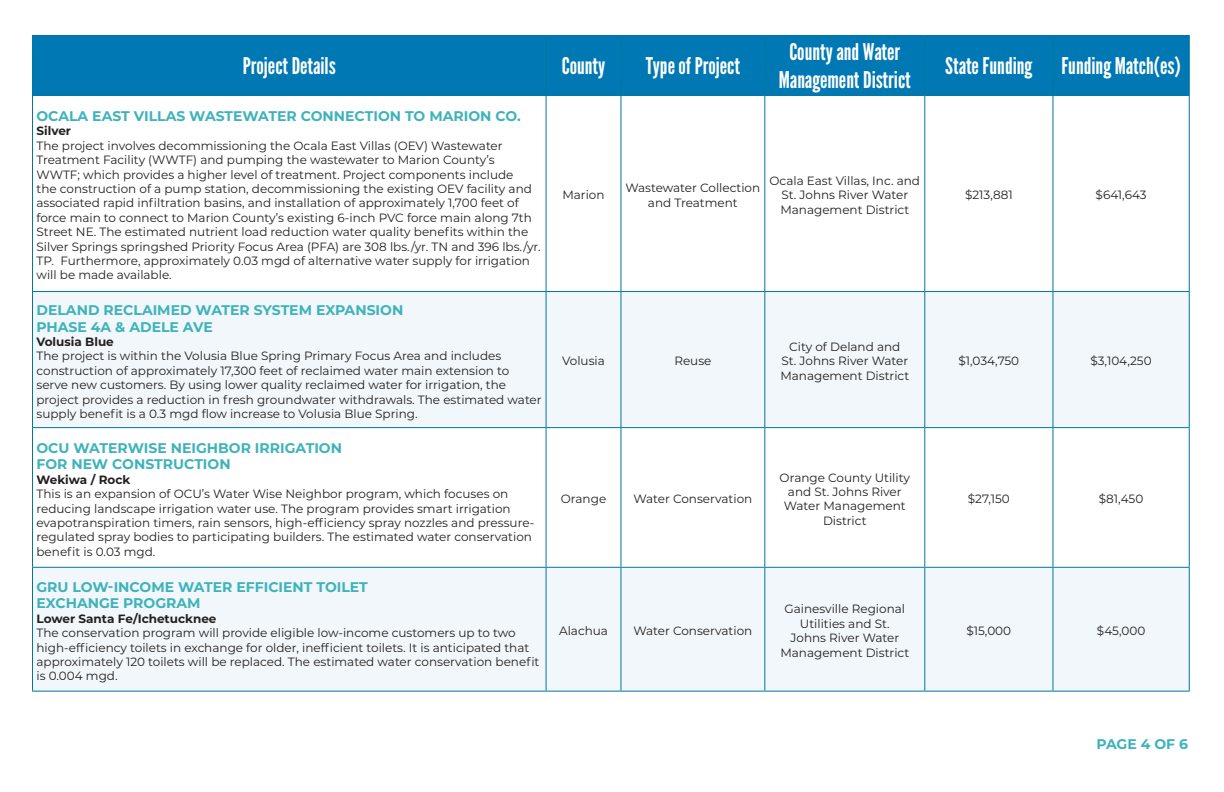
<style>
.page{position:relative;width:1224px;height:792px;background:#fff}
.page>*{position:absolute;margin:0;border:0;box-sizing:border-box;transform-origin:0 0}
.t1{font:23px "League Gothic";color:#fff}
.t2{font:700 14px "Montserrat";color:#3eb3bb}
.t3{font:12px/14.4px "Montserrat";color:#231f20;text-align:center}
.t4{font:700 12px "Montserrat";color:#231f20}
</style>
<div class="page">
<div style="left:33px;top:36px;width:1156px;height:59px;background:#0078b4"></div>
<svg style="left:33px;top:292px;width:1156px;height:399px;fill:#f1f7fa"></svg>
<hr style="left:32px;top:35px;width:514px;height:1px;background:#00779d">
<hr style="left:32px;top:36px;width:1px;height:59px;background:#00779d">
<hr style="left:546px;top:35px;width:75px;height:1px;background:#00779d">
<hr style="left:546px;top:36px;width:1px;height:59px;background:#00779d">
<hr style="left:621px;top:35px;width:144px;height:1px;background:#00779d">
<hr style="left:620px;top:36px;width:1px;height:59px;background:#00779d">
<hr style="left:765px;top:35px;width:160px;height:1px;background:#00779d">
<hr style="left:764px;top:36px;width:1px;height:59px;background:#00779d">
<hr style="left:925px;top:35px;width:128px;height:1px;background:#00779d">
<hr style="left:924px;top:36px;width:1px;height:59px;background:#00779d">
<hr style="left:1053px;top:35px;width:137px;height:1px;background:#00779d">
<hr style="left:1052px;top:36px;width:1px;height:59px;background:#00779d">
<hr style="left:1189px;top:36px;width:1px;height:59px;background:#00779d">
<hr style="left:32px;top:95px;width:514px;height:1px;background:#00779d">
<hr style="left:546px;top:95px;width:75px;height:1px;background:#00779d">
<hr style="left:621px;top:95px;width:144px;height:1px;background:#00779d">
<hr style="left:765px;top:95px;width:160px;height:1px;background:#00779d">
<hr style="left:925px;top:95px;width:128px;height:1px;background:#00779d">
<hr style="left:1053px;top:95px;width:137px;height:1px;background:#00779d">
<hr style="left:32px;top:96px;width:1px;height:195px;background:#00779d">
<hr style="left:32px;top:428px;width:1px;height:139px;background:#00779d">
<hr style="left:546px;top:96px;width:1px;height:195px;background:#00779d">
<hr style="left:546px;top:428px;width:1px;height:139px;background:#00779d">
<hr style="left:620px;top:96px;width:1px;height:195px;background:#00779d">
<hr style="left:620px;top:428px;width:1px;height:139px;background:#00779d">
<hr style="left:764px;top:96px;width:1px;height:195px;background:#00779d">
<hr style="left:764px;top:428px;width:1px;height:139px;background:#00779d">
<hr style="left:924px;top:96px;width:1px;height:195px;background:#00779d">
<hr style="left:924px;top:428px;width:1px;height:139px;background:#00779d">
<hr style="left:1052px;top:96px;width:1px;height:195px;background:#00779d">
<hr style="left:1052px;top:428px;width:1px;height:139px;background:#00779d">
<hr style="left:1189px;top:96px;width:1px;height:195px;background:#00779d">
<hr style="left:1189px;top:428px;width:1px;height:139px;background:#00779d">
<hr style="left:32px;top:291px;width:514px;height:1px;background:#00779d">
<hr style="left:32px;top:292px;width:1px;height:135px;background:#00779d">
<hr style="left:32px;top:427px;width:514px;height:1px;background:#00779d">
<hr style="left:546px;top:291px;width:75px;height:1px;background:#00779d">
<hr style="left:546px;top:292px;width:1px;height:135px;background:#00779d">
<hr style="left:546px;top:427px;width:75px;height:1px;background:#00779d">
<hr style="left:621px;top:291px;width:144px;height:1px;background:#00779d">
<hr style="left:620px;top:292px;width:1px;height:135px;background:#00779d">
<hr style="left:621px;top:427px;width:144px;height:1px;background:#00779d">
<hr style="left:765px;top:291px;width:160px;height:1px;background:#00779d">
<hr style="left:764px;top:292px;width:1px;height:135px;background:#00779d">
<hr style="left:765px;top:427px;width:160px;height:1px;background:#00779d">
<hr style="left:925px;top:291px;width:128px;height:1px;background:#00779d">
<hr style="left:924px;top:292px;width:1px;height:135px;background:#00779d">
<hr style="left:925px;top:427px;width:128px;height:1px;background:#00779d">
<hr style="left:1053px;top:291px;width:137px;height:1px;background:#00779d">
<hr style="left:1052px;top:292px;width:1px;height:135px;background:#00779d">
<hr style="left:1189px;top:292px;width:1px;height:135px;background:#00779d">
<hr style="left:1053px;top:427px;width:137px;height:1px;background:#00779d">
<hr style="left:32px;top:567px;width:514px;height:1px;background:#00779d">
<hr style="left:32px;top:568px;width:1px;height:123px;background:#00779d">
<hr style="left:32px;top:691px;width:514px;height:1px;background:#00779d">
<hr style="left:546px;top:567px;width:75px;height:1px;background:#00779d">
<hr style="left:546px;top:568px;width:1px;height:123px;background:#00779d">
<hr style="left:546px;top:691px;width:75px;height:1px;background:#00779d">
<hr style="left:621px;top:567px;width:144px;height:1px;background:#00779d">
<hr style="left:620px;top:568px;width:1px;height:123px;background:#00779d">
<hr style="left:621px;top:691px;width:144px;height:1px;background:#00779d">
<hr style="left:765px;top:567px;width:160px;height:1px;background:#00779d">
<hr style="left:764px;top:568px;width:1px;height:123px;background:#00779d">
<hr style="left:765px;top:691px;width:160px;height:1px;background:#00779d">
<hr style="left:925px;top:567px;width:128px;height:1px;background:#00779d">
<hr style="left:924px;top:568px;width:1px;height:123px;background:#00779d">
<hr style="left:925px;top:691px;width:128px;height:1px;background:#00779d">
<hr style="left:1053px;top:567px;width:137px;height:1px;background:#00779d">
<hr style="left:1052px;top:568px;width:1px;height:123px;background:#00779d">
<hr style="left:1189px;top:568px;width:1px;height:123px;background:#00779d">
<hr style="left:1053px;top:691px;width:137px;height:1px;background:#00779d">
<p class="t1" style="left:243px;top:52px;width:94px">Project Details</p>
<p class="t1" style="left:562px;top:52px;width:45px">County</p>
<p class="t1" style="left:646px;top:52px;width:96px">Type of Project</p>
<p class="t1" style="left:789px;top:38px;width:112px">County and Water</p>
<p class="t1" style="left:779px;top:66px;width:133px">Management District</p>
<p class="t2" style="left:36px;top:106px;width:486px">OCALA EAST VILLAS WASTEWATER CONNECTION TO MARION CO.</p>
<p class="t4" style="left:36px;top:123px;width:36px">Silver</p>
<p class="t3" style="left:36px;top:138px;width:506px;text-align:left">The project involves decommissioning the Ocala East Villas (OEV) Wastewater Treatment Facility (WWTF) and pumping the wastewater to Marion County’s WWTF; which provides a higher level of treatment. Project components include<br>the construction of a pump station, decommissioning the existing OEV facility and associated rapid infiltration basins, and installation of approximately 1,700 feet of force main to connect to Marion County’s existing 6-inch PVC force main along 7th Street NE. The estimated nutrient load reduction water quality benefits within the Silver Springs springshed Priority Focus Area (PFA) are 308 lbs./yr. TN and 396 lbs./yr.<br>TP. Furthermore, approximately 0.03 mgd of alternative water supply for irrigation will be made available.</p>
<p class="t3" style="left:562px;top:187px;width:44px">Marion</p>
<p class="t3" style="left:625px;top:180px;width:136px">Wastewater Collection and Treatment</p>
<p class="t3" style="left:770px;top:173px;width:152px">Ocala East Villas, Inc. and<br>St. Johns River Water<br>Management District</p>
<p class="t2" style="left:36px;top:300px;width:368px">DELAND RECLAIMED WATER SYSTEM EXPANSION</p>
<p class="t2" style="left:36px;top:316px;width:178px">PHASE 4A &amp; ADELE AVE</p>
<p class="t4" style="left:36px;top:333px;width:79px">Volusia Blue</p>
<p class="t3" style="left:36px;top:348px;width:507px;text-align:left">The project is within the Volusia Blue Spring Primary Focus Area and includes construction of approximately 17,300 feet of reclaimed water main extension to serve new customers. By using lower quality reclaimed water for irrigation, the project provides a reduction in fresh groundwater withdrawals. The estimated water supply benefit is a 0.3 mgd flow increase to Volusia Blue Spring.</p>
<p class="t3" style="left:562px;top:354px;width:44px">Volusia</p>
<p class="t3" style="left:674px;top:354px;width:39px">Reuse</p>
<p class="t2" style="left:36px;top:438px;width:307px">OCU WATERWISE NEIGHBOR IRRIGATION</p>
<p class="t2" style="left:36px;top:454px;width:196px">FOR NEW CONSTRUCTION</p>
<p class="t4" style="left:36px;top:471px;width:95px">Wekiwa / Rock</p>
<p class="t3" style="left:36px;top:486px;width:499px;text-align:left">This is an expansion of OCU’s Water Wise Neighbor program, which focuses on reducing landscape irrigation water use. The program provides smart irrigation evapotranspiration timers, rain sensors, high-efficiency spray nozzles and pressure&shy;regulated spray bodies to participating builders. The estimated water conservation benefit is 0.03 mgd.</p>
<p class="t3" style="left:561px;top:491px;width:47px">Orange</p>
<p class="t3" style="left:633px;top:491px;width:120px">Water Conservation</p>
<p class="t2" style="left:36px;top:577px;width:333px">GRU LOW-INCOME WATER EFFICIENT TOILET</p>
<p class="t2" style="left:36px;top:593px;width:166px">EXCHANGE PROGRAM</p>
<p class="t4" style="left:36px;top:610px;width:182px">Lower Santa Fe/Ichetucknee</p>
<p class="t3" style="left:36px;top:625px;width:504px;text-align:left">The conservation program will provide eligible low-income customers up to two high-efficiency toilets in exchange for older, inefficient toilets. It is anticipated that approximately 120 toilets will be replaced. The estimated water conservation benefit is 0.004 mgd.</p>
<p class="t3" style="left:559px;top:623px;width:50px">Alachua</p>
<p class="t3" style="left:633px;top:623px;width:120px">Water Conservation</p>
<p class="t3" style="left:780px;top:339px;width:130px">City of Deland and<br>St. Johns River Water<br>Management District</p>
<p class="t3" style="left:780px;top:470px;width:132px">Orange County Utility and St. Johns River<br>Water Management<br>District</p>
<p class="t3" style="left:780px;top:602px;width:130px">Gainesville Regional<br>Utilities and St.<br>Johns River Water<br>Management District</p>
<p class="t1" style="left:945px;top:52px;width:89px">State Funding</p>
<p class="t1" style="left:1061px;top:52px;width:121px">Funding Match(es)</p>
<p class="t3" style="left:965px;top:187px;width:49px">$213,881</p>
<p class="t3" style="left:1096px;top:187px;width:52px">$641,643</p>
<p class="t3" style="left:959px;top:354px;width:62px">$1,034,750</p>
<p class="t3" style="left:1091px;top:354px;width:63px">$3,104,250</p>
<p class="t3" style="left:968px;top:491px;width:44px">$27,150</p>
<p class="t3" style="left:1099px;top:491px;width:46px">$81,450</p>
<p class="t3" style="left:967px;top:623px;width:46px">$15,000</p>
<p class="t3" style="left:1097px;top:623px;width:50px">$45,000</p>
<p class="t2" style="left:1096px;top:734px;width:93px">PAGE 4 OF 6</p>
</div>
